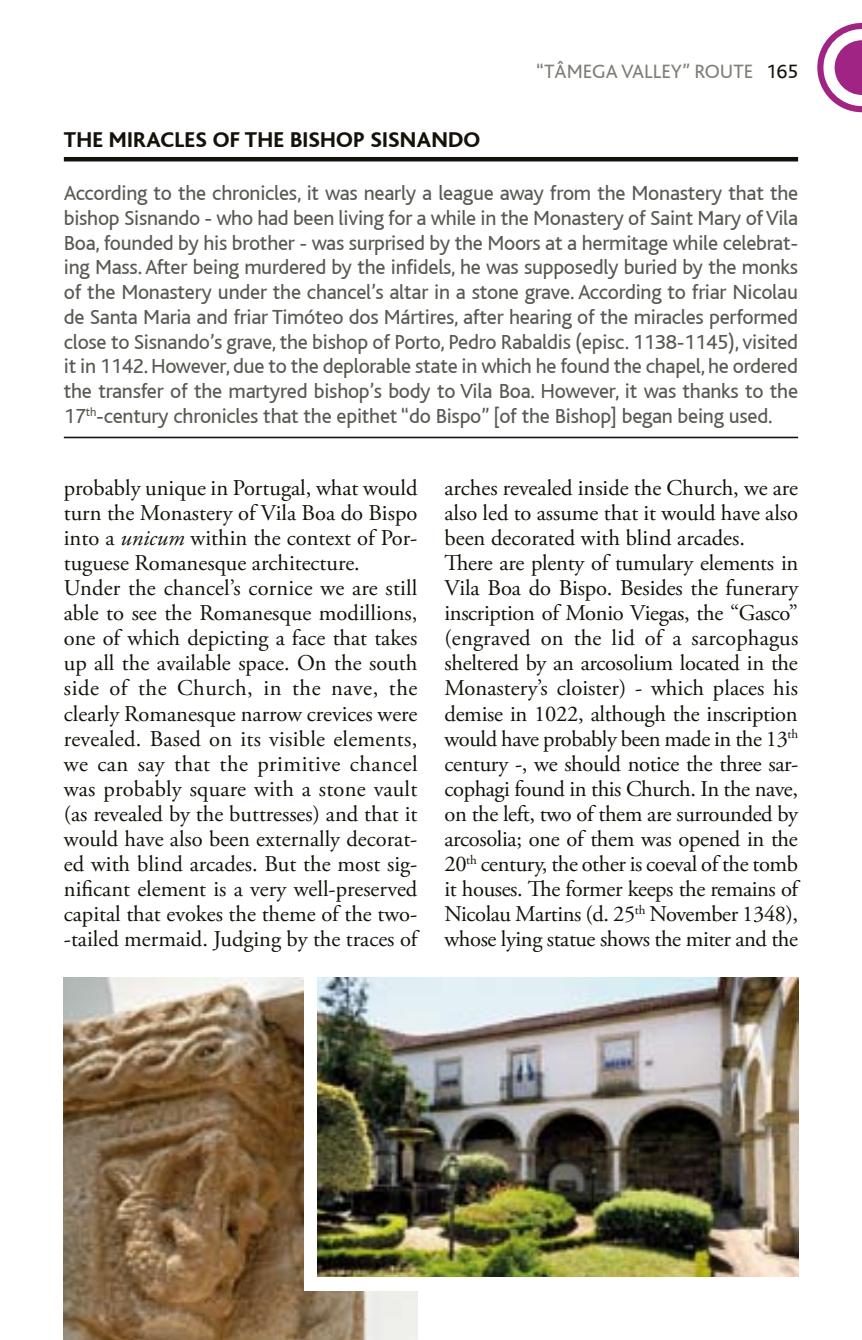
<style>
.page{position:relative;width:862px;height:1340px;background:#fff}
.page>*{position:absolute;margin:0;border:0;box-sizing:border-box;transform-origin:0 0}
.t1{font:22.5px/25px "Adobe Garamond Pro";color:#14120a}
.t2{font:800 22.5px "Bliss";letter-spacing:.01em;color:#14120a}
.t3{font:21.38px/24.8px "Bliss";letter-spacing:-.01em;color:#5a5953;text-align:justify}
.t4{font:20.25px "Bliss";color:#7e7d78}
.s1{color:#14120a}
.s2{font-style:italic}
</style>
<div class="page">
<svg style="left:817px;top:23px;width:44px;height:89px"></svg>
<img style="left:64px;top:977px;width:353px;height:362px">
<div style="left:304px;top:947px;width:244px;height:344px;background:#fff"></div>
<img style="left:317px;top:977px;width:480px;height:299px">
<hr style="left:64px;top:436px;width:733px;height:2px;background:#14120a">
<hr style="left:64px;top:157px;width:733px;height:4px;background:#14120a">
<p class="t4" style="left:536px;top:61px;width:263px">“tÂMEGA VALLEY” ROUTE <span class="s1">165</span></p>
<p class="t2" style="left:64px;top:128px;width:418px">THE MIRACLES OF THE BISHOP SISNANDO</p>
<p class="t3" style="left:64px;top:181px;width:735px">According to the chronicles, it was nearly a league away from the Monastery that the bishop Sisnando - who had been living for a while in the Monastery of Saint Mary of Vila Boa, founded by his brother - was surprised by the Moors at a hermitage while celebrat&shy;ing Mass. After being murdered by the infidels, he was supposedly buried by the monks of the Monastery under the chancel’s altar in a stone grave. According to friar Nicolau de Santa Maria and friar Timóteo dos Mártires, after hearing of the miracles performed close to Sisnando’s grave, the bishop of Porto, Pedro Rabaldis (episc. 1138-1145), visited it in 1142. However, due to the deplorable state in which he found the chapel, he ordered the transfer of the martyred bishop’s body to Vila Boa. However, it was thanks to the 17<sup>th</sup>-century chronicles that the epithet “do Bispo” [of the Bishop] began being used.</p>
<p class="t1" style="left:64px;top:476px;width:355px">probably unique in Portugal, what would turn the Monastery of Vila Boa do Bispo into a <span class="s2">unicum</span> within the context of Por&shy;tuguese Romanesque architecture.<br>Under the chancel’s cornice we are still able to see the Romanesque modillions, one of which depicting a face that takes up all the available space. On the south side of the Church, in the nave, the clearly Romanesque narrow crevices were revealed. Based on its visible elements, we can say that the primitive chancel was probably square with a stone vault (as revealed by the buttresses) and that it would have also been externally decorat&shy;ed with blind arcades. But the most sig&shy;nificant element is a very well-preserved capital that evokes the theme of the two--tailed mermaid. Judging by the traces of</p>
<p class="t1" style="left:444px;top:475px;width:355px">arches revealed inside the Church, we are also led to assume that it would have also been decorated with blind arcades.<br>There are plenty of tumulary elements in Vila Boa do Bispo. Besides the funerary inscription of Monio Viegas, the “Gasco” (engraved on the lid of a sarcophagus sheltered by an arcosolium located in the Monastery’s cloister) - which places his demise in 1022, although the inscription would have probably been made in the 13<sup>th </sup>century -, we should notice the three sar&shy;cophagi found in this Church. In the nave, on the left, two of them are surrounded by arcosolia; one of them was opened in the 20<sup>th</sup> century, the other is coeval of the tomb it houses. The former keeps the remains of Nicolau Martins (d. 25<sup>th</sup> November 1348), whose lying statue shows the miter and the</p>
</div>
